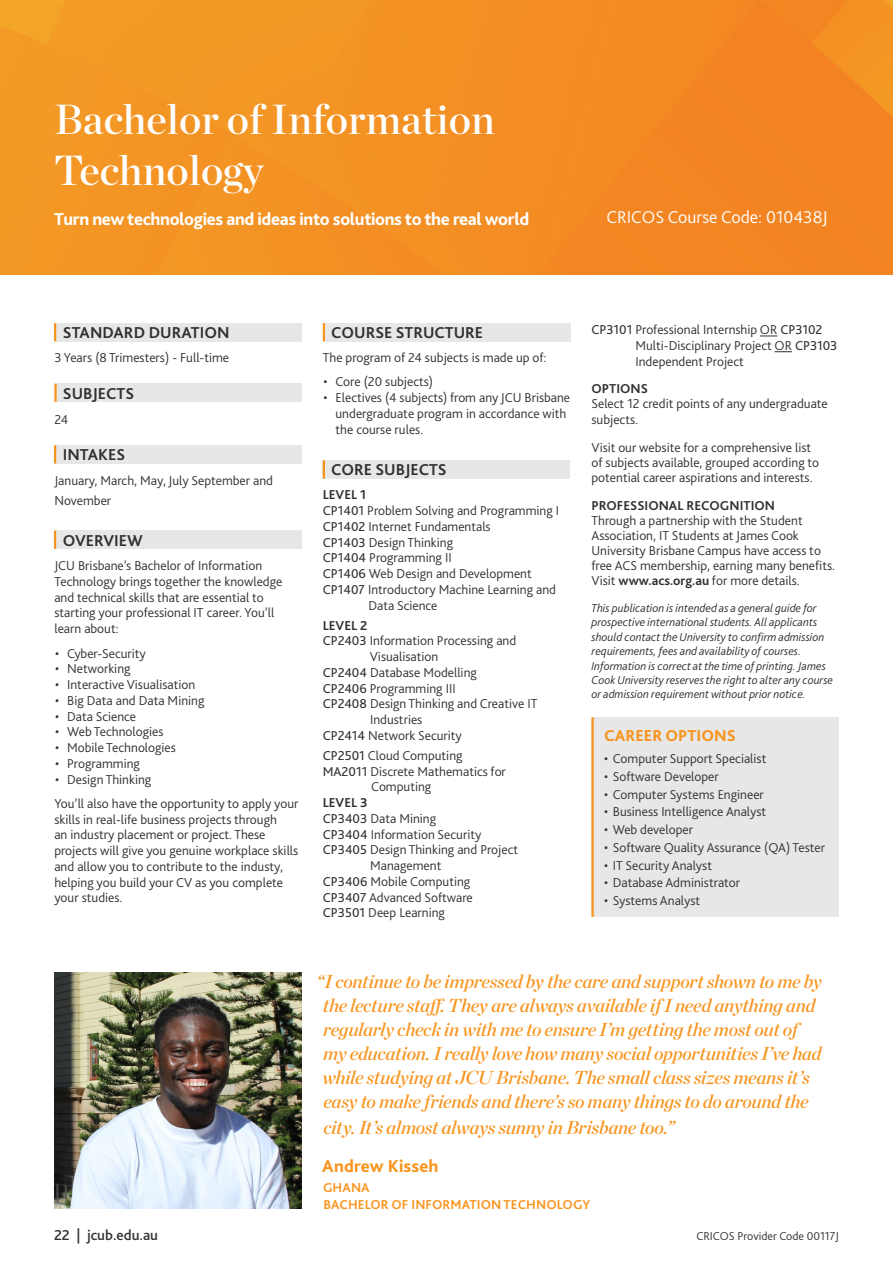
<style>
.page{position:relative;width:893px;height:1263px;background:#fff}
.page>*{position:absolute;margin:0;border:0;box-sizing:border-box;transform-origin:0 0}
.t1{font:42px/51px "Chronicle Display Semi";color:#fff}
.t2{font:italic 18.75px/24.3px "Chronicle Display Semi";letter-spacing:-.015em;color:#f8951f}
.t3{font:800 18px "Bliss 2";letter-spacing:-.02em;color:#fff}
.t4{font:300 18px "Bliss 2";color:#fff}
.t5{font:800 18px "Bliss 2";letter-spacing:.005em;color:#f8951f}
.t6{font:700 16.5px "Bliss 2";color:#31302f}
.t7{font:800 16.5px "Bliss 2";color:#f7941e}
.t8{font:500 15px "Bliss 2";color:#31312f}
.t9{font:300 13.5px/15.8px "Bliss 2";color:#31302f}
.t10{font:300 13.5px "Bliss 2";color:#31312f}
.t11{font:700 13.5px "Bliss 2";color:#31302f}
.t12{font:700 13.5px "Bliss 2";letter-spacing:.005em;color:#f8951f}
.t13{font:700 13.5px "Bliss 2";letter-spacing:.005em;color:#f89521}
.t14{font:italic 300 12px/14.4px "Bliss 2";color:#31302f}
.t15{font:300 12px "Bliss 2";color:#31312f}
.s1{font-weight:400}
.s2{font-weight:700}
</style>
<div class="page">
<img style="left:0;top:0;width:893px;height:274px">
<div style="left:591px;top:717px;width:248px;height:200px;background:#e7e7e7"></div>
<hr style="left:591px;top:717px;width:3px;height:200px;background:#f7941d">
<img style="left:54px;top:972px;width:247px;height:237px">
<div style="left:56px;top:323px;width:245px;height:18px;background:#e7e7e7"></div>
<svg style="left:54px;top:323px;width:2px;height:18px"></svg>
<div style="left:56px;top:384px;width:246px;height:18px;background:#e7e7e7"></div>
<hr style="left:54px;top:384px;width:3px;height:18px;background:#f7941d">
<div style="left:54px;top:445px;width:247px;height:18px;background:#e7e7e7"></div>
<svg style="left:54px;top:445px;width:2px;height:18px"></svg>
<div style="left:54px;top:531px;width:247px;height:18px;background:#e7e7e7"></div>
<svg style="left:54px;top:531px;width:2px;height:18px"></svg>
<div style="left:325px;top:323px;width:245px;height:18px;background:#e7e7e7"></div>
<svg style="left:323px;top:323px;width:2px;height:18px"></svg>
<div style="left:323px;top:460px;width:247px;height:19px;background:#e7e7e7"></div>
<svg style="left:323px;top:460px;width:2px;height:19px"></svg>
<svg style="left:760px;top:336px;width:17px;height:1px"></svg>
<svg style="left:775px;top:351px;width:17px;height:1px"></svg>
<h1 class="t1" style="left:54px;top:91px;width:442px">Bachelor of Information<br>Technology</h1>
<h3 class="t3" style="left:54px;top:208px;width:477px">Turn new technologies and ideas into solutions to the real world</h3>
<h3 class="t4" style="left:606px;top:206px;width:223px">CRICOS Course Code: 010438J</h3>
<p class="t6" style="left:63px;top:322px;width:168px">STANDARD DURATION</p>
<p class="t9" style="left:54px;top:350px;width:176px">3 Years (8 Trimesters) - Full-time</p>
<p class="t6" style="left:63px;top:383px;width:73px">SUBJECTS</p>
<p class="t9" style="left:54px;top:411px;width:15px">24</p>
<p class="t6" style="left:63px;top:445px;width:64px">INTAKES</p>
<p class="t9" style="left:54px;top:471px;width:220px;line-height:19.8px">January, March, May, July September and<br>November</p>
<p class="t6" style="left:63px;top:530px;width:81px">OVERVIEW</p>
<p class="t9" style="left:54px;top:558px;width:230px">JCU Brisbane’s Bachelor of Information Technology brings together the knowledge and technical skills that are essential to starting your professional IT career. You’ll learn about:</p>
<p class="t9" style="left:55px;top:645px;width:92px">• Cyber-Security</p>
<p class="t9" style="left:55px;top:661px;width:77px">• Networking</p>
<p class="t9" style="left:55px;top:677px;width:142px">• Interactive Visualisation</p>
<p class="t9" style="left:55px;top:692px;width:151px">• Big Data and Data Mining</p>
<p class="t9" style="left:55px;top:708px;width:82px">• Data Science</p>
<p class="t9" style="left:55px;top:724px;width:110px">• Web Technologies</p>
<p class="t9" style="left:55px;top:740px;width:122px">• Mobile Technologies</p>
<p class="t9" style="left:55px;top:755px;width:86px">• Programming</p>
<p class="t9" style="left:54px;top:767px;width:246px;line-height:24.3px">• Design Thinking<br>You’ll also have the opportunity to apply your</p>
<p class="t9" style="left:54px;top:811px;width:245px">skills in real-life business projects through<br>an industry placement or project. These projects will give you genuine workplace skills and allow you to contribute to the industy, helping you build your CV as you complete your studies.</p>
<p class="t6" style="left:331px;top:322px;width:153px">COURSE STRUCTURE</p>
<p class="t9" style="left:323px;top:350px;width:225px">The program of 24 subjects is made up of:</p>
<p class="t9" style="left:324px;top:374px;width:111px">• Core (20 subjects)</p>
<p class="t9" style="left:335px;top:389px;width:236px;text-indent:-12px">• Electives (4 subjects) from any JCU Brisbane undergraduate program in accordance with the course rules.</p>
<p class="t6" style="left:331px;top:459px;width:117px">CORE SUBJECTS</p>
<p class="t11" style="left:323px;top:486px;width:45px">LEVEL 1</p>
<p class="t9" style="left:323px;top:503px;width:238px"><span class="s1">CP1401</span> Problem Solving and Programming I</p>
<p class="t9" style="left:323px;top:518px;width:170px"><span class="s1">CP1402</span> Internet Fundamentals</p>
<p class="t9" style="left:323px;top:534px;width:132px"><span class="s1">CP1403</span> Design Thinking</p>
<p class="t9" style="left:323px;top:550px;width:130px"><span class="s1">CP1404</span> Programming II</p>
<p class="t9" style="left:323px;top:566px;width:210px"><span class="s1">CP1406</span> Web Design and Development</p>
<p class="t9" style="left:323px;top:581px;width:235px"><span class="s1">CP1407</span> Introductory Machine Learning and</p>
<p class="t9" style="left:368px;top:597px;width:71px">Data Science</p>
<p class="t11" style="left:323px;top:617px;width:46px">LEVEL 2</p>
<p class="t9" style="left:323px;top:633px;width:195px"><span class="s1">CP2403</span> Information Processing and</p>
<p class="t9" style="left:370px;top:649px;width:70px">Visualisation</p>
<p class="t9" style="left:323px;top:664px;width:156px"><span class="s1">CP2404</span> Database Modelling</p>
<p class="t9" style="left:323px;top:680px;width:134px"><span class="s1">CP2406</span> Programming III</p>
<p class="t9" style="left:323px;top:696px;width:216px"><span class="s1">CP2408</span> Design Thinking and Creative IT</p>
<p class="t9" style="left:370px;top:712px;width:54px">Industries</p>
<p class="t9" style="left:323px;top:727px;width:141px"><span class="s1">CP2414</span> Network Security</p>
<p class="t9" style="left:323px;top:747px;width:141px"><span class="s1">CP2501</span> Cloud Computing</p>
<p class="t9" style="left:323px;top:763px;width:185px"><span class="s1">MA2011</span> Discrete Mathematics for</p>
<p class="t9" style="left:371px;top:779px;width:62px">Computing</p>
<p class="t11" style="left:323px;top:794px;width:46px">LEVEL 3</p>
<p class="t9" style="left:323px;top:810px;width:115px"><span class="s1">CP3403</span> Data Mining</p>
<p class="t9" style="left:323px;top:826px;width:160px"><span class="s1">CP3404</span> Information Security</p>
<p class="t9" style="left:323px;top:842px;width:197px"><span class="s1">CP3405</span> Design Thinking and Project</p>
<p class="t9" style="left:370px;top:858px;width:73px">Management</p>
<p class="t9" style="left:323px;top:873px;width:149px"><span class="s1">CP3406</span> Mobile Computing</p>
<p class="t9" style="left:323px;top:889px;width:151px"><span class="s1">CP3407</span> Advanced Software</p>
<p class="t9" style="left:323px;top:905px;width:124px"><span class="s1">CP3501</span> Deep Learning</p>
<p class="t9" style="left:635px;top:321px;width:204px;text-indent:-44px"><span class="s1">CP3101</span> Professional Internship OR <span class="s1">CP3102<br></span>Multi-Disciplinary Project OR <span class="s1">CP3103<br></span>Independent Project</p>
<p class="t11" style="left:591px;top:380px;width:58px">OPTIONS</p>
<p class="t9" style="left:591px;top:396px;width:238px">Select 12 credit points of any undergraduate subjects.</p>
<p class="t9" style="left:591px;top:440px;width:229px;line-height:15px">Visit our website for a comprehensive list of subjects available, grouped according to potential career aspirations and interests.</p>
<p class="t11" style="left:591px;top:497px;width:185px">PROFESSIONAL RECOGNITION</p>
<p class="t9" style="left:591px;top:513px;width:245px;line-height:15px">Through a partnership with the Student Association, IT Students at James Cook University Brisbane Campus have access to free ACS membership, earning many benefits.<br>Visit <span class="s2">www.acs.org.au</span> for more details.</p>
<p class="t14" style="left:591px;top:601px;width:243px">This publication is intended as a general guide for prospective international students. All applicants should contact the University to confirm admission requirements, fees and availability of courses.<br>Information is correct at the time of printing. James Cook University reserves the right to alter any course or admission requirement without prior notice.</p>
<p class="t7" style="left:604px;top:725px;width:133px">CAREER OPTIONS</p>
<p class="t10" style="left:604px;top:750px;width:164px">• Computer Support Specialist</p>
<p class="t10" style="left:604px;top:768px;width:116px">• Software Developer</p>
<p class="t10" style="left:604px;top:786px;width:161px">• Computer Systems Engineer</p>
<p class="t10" style="left:604px;top:803px;width:163px">• Business Intelligence Analyst</p>
<p class="t10" style="left:604px;top:821px;width:90px">• Web developer</p>
<p class="t10" style="left:604px;top:839px;width:222px">• Software Quality Assurance (QA) Tester</p>
<p class="t10" style="left:604px;top:857px;width:109px">• IT Security Analyst</p>
<p class="t10" style="left:604px;top:874px;width:137px">• Database Administrator</p>
<p class="t10" style="left:604px;top:892px;width:97px">• Systems Analyst</p>
<p class="t2" style="left:323px;top:968px;width:501px;text-indent:-6px">“I continue to be impressed by the care and support shown to me by the lecture staff. They are always available if I need anything and regularly check in with me to ensure I’m getting the most out of my education. I really love how many social opportunities I’ve had while studying at JCU Brisbane. The small class sizes means it’s easy to make friends and there’s so many things to do around the city. It’s almost always sunny in Brisbane too.”</p>
<h3 class="t5" style="left:322px;top:1154px;width:118px">Andrew Kisseh</h3>
<p class="t13" style="left:323px;top:1179px;width:48px">GHANA</p>
<p class="t12" style="left:323px;top:1196px;width:269px">BACHELOR OF INFORMATION TECHNOLOGY</p>
<p class="t8" style="left:54px;top:1226px;width:106px">22 | jcub.edu.au</p>
<p class="t15" style="left:696px;top:1229px;width:144px">CRICOS Provider Code 00117J</p>
</div>
